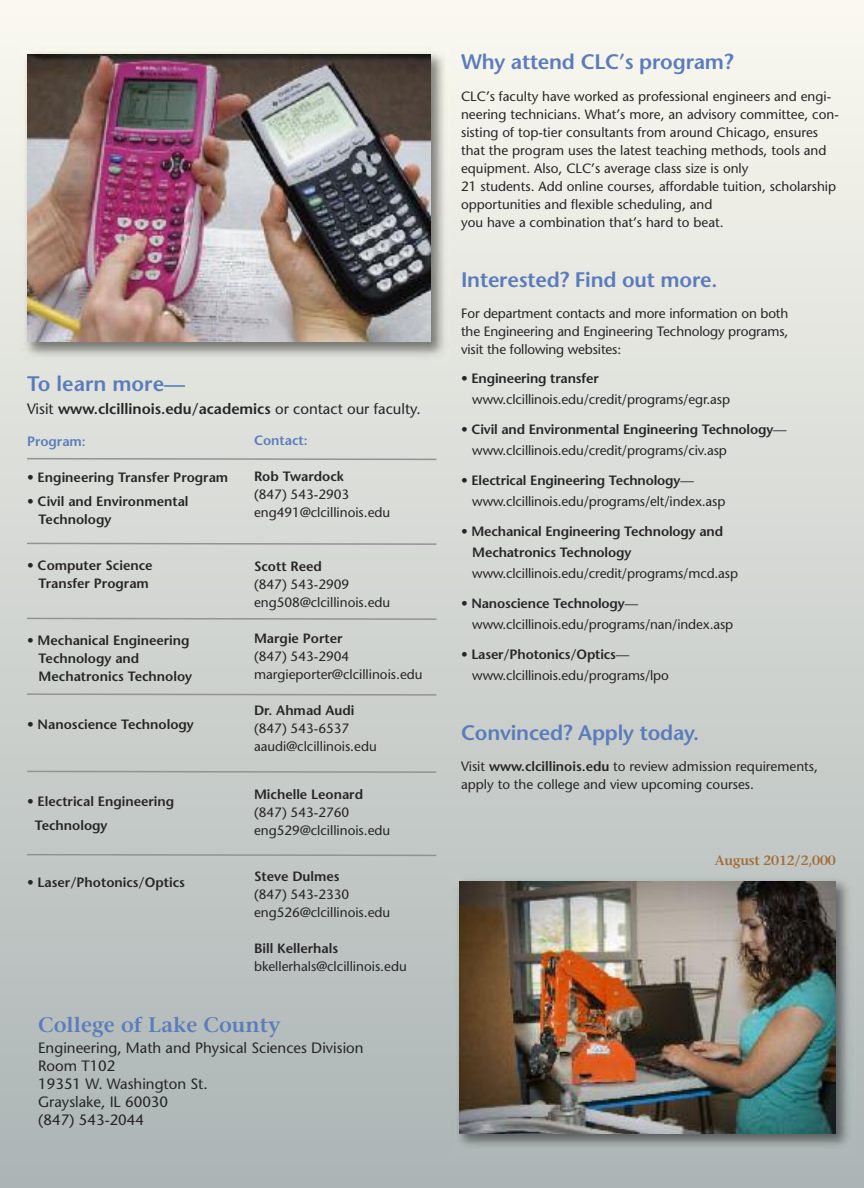
<style>
.page{position:relative;width:864px;height:1188px;background:#fff}
.page>*{position:absolute;margin:0;border:0;box-sizing:border-box;transform-origin:0 0}
.t1{font:600 21px "Stone Sans";letter-spacing:-.01em;color:#5b7cbc}
.t2{font:600 21px "Stone Serif Std";color:#5b7cbc}
.t3{font:15px/18px "Stone Sans";color:#272627}
.t4{font:600 15px "Stone Sans";color:#272627}
.t5{font:13.5px/18px "Stone Sans";color:#272627}
.t6{font:600 13.5px/18px "Stone Sans";color:#272627}
.t7{font:600 13.5px "Stone Serif";letter-spacing:-.015em;color:#a16c36}
.t8{font:600 13.5px "Stone Sans";color:#5b7cbc}
.s1{font-weight:400}
.s2{font-weight:600}
</style>
<div class="page">
<div style="left:0;top:0;width:864px;height:1188px;background:linear-gradient(to bottom,#faf9f0,#acb5b5)"></div>
<img style="left:21px;top:48px;width:429px;height:313px">
<img style="left:27px;top:54px;width:403px;height:288px">
<img style="left:452px;top:875px;width:404px;height:279px">
<img style="left:459px;top:882px;width:377px;height:252px">
<svg style="left:26px;top:457px;width:412px;height:4px"></svg>
<svg style="left:26px;top:542px;width:412px;height:4px"></svg>
<svg style="left:26px;top:617px;width:412px;height:4px"></svg>
<svg style="left:26px;top:693px;width:412px;height:3px"></svg>
<svg style="left:26px;top:770px;width:412px;height:4px"></svg>
<svg style="left:26px;top:853px;width:412px;height:4px"></svg>
<h1 class="t1" style="left:27px;top:376px;width:160px">To learn more—</h1>
<p class="t4" style="left:27px;top:403px;width:395px"><span class="s1">Visit</span> www.clcillinois.edu/academics <span class="s1">or contact our faculty.</span></p>
<p class="t8" style="left:27px;top:436px;width:60px">Program:</p>
<p class="t6" style="left:27px;top:469px;width:203px">• Engineering Transfer Program</p>
<p class="t6" style="left:39px;top:493px;width:151px;text-indent:-12px">• Civil and Environmental<br>Technology</p>
<p class="t6" style="left:27px;top:558px;width:127px;text-align:center">• Computer Science<br>Transfer Program</p>
<p class="t6" style="left:39px;top:633px;width:155px;text-indent:-12px">• Mechanical Engineering<br>Technology and<br>Mechatronics Technoloy</p>
<p class="t6" style="left:27px;top:717px;width:168px">• Nanoscience Technology</p>
<p class="t6" style="left:35px;top:790px;width:141px;line-height:24px;text-indent:-8px">• Electrical Engineering<br>Technology</p>
<p class="t6" style="left:27px;top:874px;width:159px">• Laser/Photonics/Optics</p>
<p class="t8" style="left:254px;top:435px;width:55px">Contact:</p>
<p class="t6" style="left:254px;top:469px;width:91px">Rob Twardock</p>
<p class="t5" style="left:254px;top:487px;width:138px">(847) 543-2903 eng491@clcillinois.edu</p>
<p class="t6" style="left:254px;top:559px;width:69px">Scott Reed</p>
<p class="t5" style="left:254px;top:577px;width:138px">(847) 543-2909 eng508@clcillinois.edu</p>
<p class="t6" style="left:254px;top:631px;width:90px">Margie Porter</p>
<p class="t5" style="left:254px;top:649px;width:170px">(847) 543-2904 margieporter@clcillinois.edu</p>
<p class="t6" style="left:254px;top:703px;width:102px">Dr. Ahmad Audi</p>
<p class="t5" style="left:254px;top:721px;width:124px">(847) 543-6537 aaudi@clcillinois.edu</p>
<p class="t6" style="left:254px;top:787px;width:111px">Michelle Leonard</p>
<p class="t5" style="left:254px;top:805px;width:138px">(847) 543-2760 eng529@clcillinois.edu</p>
<p class="t6" style="left:254px;top:869px;width:87px">Steve Dulmes</p>
<p class="t5" style="left:254px;top:887px;width:138px">(847) 543-2330 eng526@clcillinois.edu</p>
<p class="t6" style="left:254px;top:941px;width:86px">Bill Kellerhals</p>
<p class="t5" style="left:254px;top:959px;width:154px">bkellerhals@clcillinois.edu</p>
<h1 class="t2" style="left:38px;top:1017px;width:244px">College of Lake County</h1>
<p class="t3" style="left:38px;top:1040px;width:327px">Engineering, Math and Physical Sciences Division<br>Room T102<br>19351 W. Washington St.<br>Grayslake, IL 60030<br>(847) 543-2044</p>
<h1 class="t1" style="left:461px;top:54px;width:274px">Why attend CLC’s program?</h1>
<p class="t5" style="left:461px;top:89px;width:379px">CLC’s faculty have worked as professional engineers and engi&shy;neering technicians. What’s more, an advisory committee, con&shy;sisting of top-tier consultants from around Chicago, ensures that the program uses the latest teaching methods, tools and equipment. Also, CLC’s average class size is only<br>21 students. Add online courses, affordable tuition, scholarship opportunities and flexible scheduling, and<br>you have a combination that’s hard to beat.</p>
<h1 class="t1" style="left:461px;top:271px;width:258px">Interested? Find out more.</h1>
<p class="t5" style="left:461px;top:306px;width:329px;text-align:justify">For department contacts and more information on both the Engineering and Engineering Technology programs, visit the following websites:</p>
<p class="t5" style="left:472px;top:369px;width:259px;line-height:21px;text-indent:-11px">• <span class="s2">Engineering transfer </span>www.clcillinois.edu/credit/programs/egr.asp</p>
<p class="t5" style="left:472px;top:420px;width:316px;line-height:21px;text-indent:-11px">• <span class="s2">Civil and Environmental Engineering Technology</span>— www.clcillinois.edu/credit/programs/civ.asp</p>
<p class="t5" style="left:472px;top:471px;width:255px;line-height:21px;text-indent:-11px">• <span class="s2">Electrical Engineering Technology</span>— www.clcillinois.edu/programs/elt/index.asp</p>
<p class="t6" style="left:472px;top:522px;width:252px;line-height:21px;text-indent:-11px"><span class="s1">•</span> Mechanical Engineering Technology and<br>Mechatronics Technology</p>
<p class="t5" style="left:472px;top:566px;width:267px">www.clcillinois.edu/credit/programs/mcd.asp</p>
<p class="t5" style="left:472px;top:594px;width:262px;line-height:21px;text-indent:-11px">• <span class="s2">Nanoscience Technology</span>— www.clcillinois.edu/programs/nan/index.asp</p>
<p class="t5" style="left:472px;top:645px;width:198px;line-height:21px;text-indent:-11px">• <span class="s2">Laser/Photonics/Optics</span>— www.clcillinois.edu/programs/lpo</p>
<h1 class="t1" style="left:461px;top:725px;width:240px">Convinced? Apply today.</h1>
<p class="t5" style="left:461px;top:759px;width:358px">Visit <span class="s2">www.clcillinois.edu</span> to review admission requirements, apply to the college and view upcoming courses.</p>
<p class="t7" style="left:715px;top:855px;width:122px">August 2012/2,000</p>
</div>
